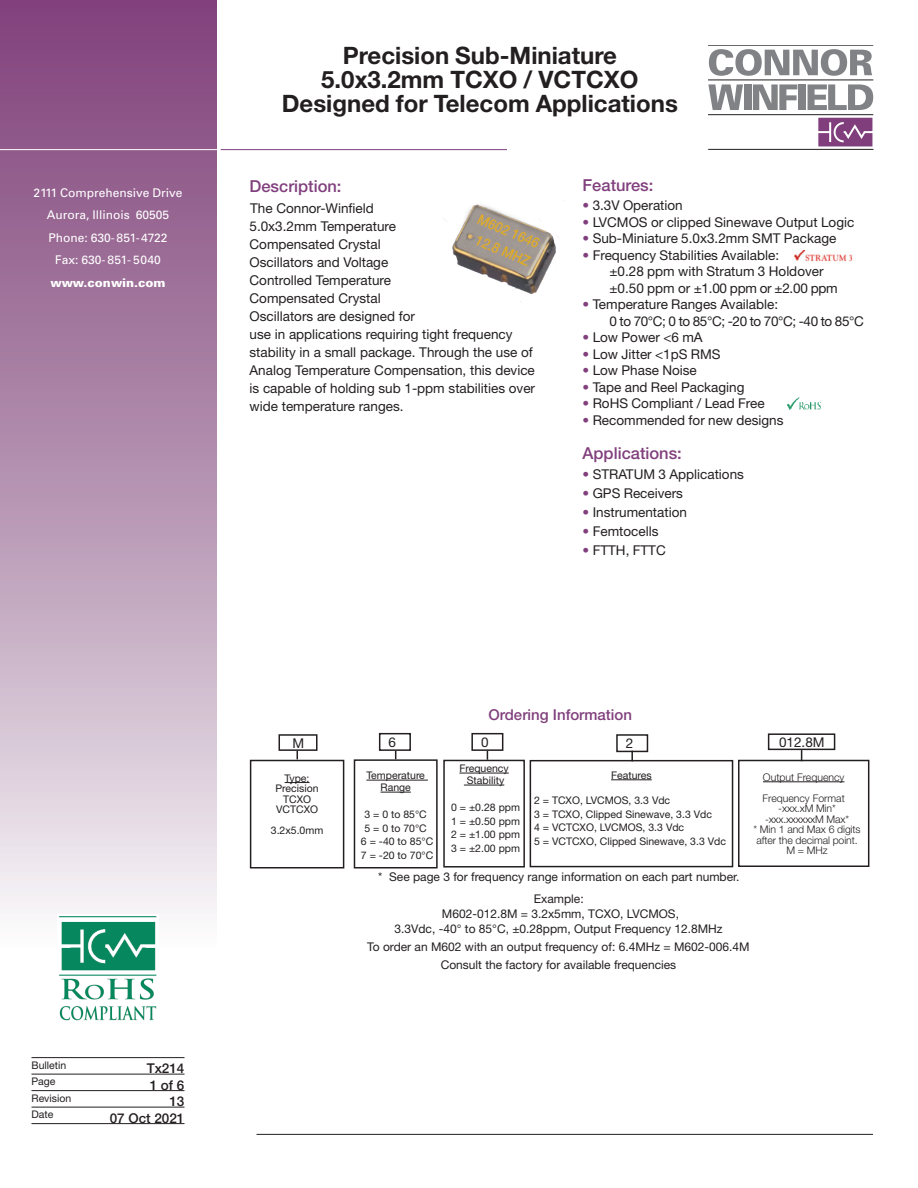
<style>
.page{position:relative;width:918px;height:1188px;background:#fff}
.page>*{position:absolute;margin:0;border:0;box-sizing:border-box;transform-origin:0 0}
.Product_Group{font:700 24px "Helvetica Neue";color:#231f20}
.Subhead_2{font:500 16.5px "Helvetica Neue";color:#81407d}
.Subhead_2_Centered{font:500 15px "Helvetica Neue";color:#81407d}
.Bullet_9_11{font:13.5px/16.5px "Helvetica Neue";color:#231f20}
.Body_text_9_12{font:13.5px/18px "Helvetica Neue";color:#231f20}
.ID_2{font:500 13.5px "Helvetica Neue";color:#231f20}
.Body_text_9_12-2{font:12px/15px "Helvetica Neue";color:#231f20;text-align:center}
.t1{font:12px "Univers";color:#fff}
.t2{font:900 12px "Univers";color:#fff}
.Body_text_9_12-3{font:10.5px/10.5px "Helvetica Neue";color:#231f20;text-align:center}
.Body_text_9_12-4{font:300 10.5px/10.5px "Helvetica Neue";letter-spacing:-.01em;color:#231f20;text-align:center}
.ID_1{font:10.5px "Helvetica Neue";color:#231f20}
.s1{color:#81407d}
</style>
<div class="page">
<hr style="left:256px;top:1134px;width:617px;height:1px;background:#231f20">
<img style="left:0;top:0;width:216px;height:1125px">
<svg style="left:709px;top:49px;width:163px;height:27px"></svg>
<svg style="left:708px;top:84px;width:35px;height:26px"></svg>
<div style="left:744px;top:84px;width:7px;height:26px;background:#808285"></div>
<svg style="left:753px;top:84px;width:44px;height:26px"></svg>
<div style="left:799px;top:84px;width:7px;height:26px;background:#808285"></div>
<svg style="left:808px;top:84px;width:65px;height:26px"></svg>
<hr style="left:708px;top:45px;width:165px;height:1px;background:#231f20">
<hr style="left:708px;top:80px;width:165px;height:1px;background:#231f20">
<hr style="left:708px;top:114px;width:165px;height:1px;background:#231f20">
<svg style="left:818px;top:118px;width:54px;height:28px"></svg>
<hr style="left:708px;top:149px;width:165px;height:1px;background:#231f20">
<hr style="left:220px;top:149px;width:287px;height:1px;background:#81407d">
<hr style="left:0;top:149px;width:220px;height:1px;background:#fff">
<hr style="left:32px;top:1057px;width:152px;height:1px;background:#231f20">
<hr style="left:32px;top:1074px;width:152px;height:1px;background:#231f20">
<hr style="left:32px;top:1090px;width:152px;height:1px;background:#231f20">
<hr style="left:32px;top:1107px;width:152px;height:1px;background:#231f20">
<hr style="left:32px;top:1123px;width:152px;height:1px;background:#231f20">
<img style="left:58px;top:914px;width:100px;height:109px">
<svg style="left:285px;top:782px;width:25px;height:1px"></svg>
<div style="left:250px;top:760px;width:94px;height:108px;border:2px solid #231f20"></div>
<hr style="left:763px;top:782px;width:81px;height:1px;background:#231f20">
<div style="left:738px;top:760px;width:131px;height:107px;border:2px solid #231f20"></div>
<div style="left:279px;top:734px;width:39px;height:17px;border:2px solid #231f20"></div>
<div style="left:768px;top:733px;width:67px;height:17px;border:2px solid #231f20"></div>
<img style="left:444px;top:204px;width:115px;height:98px">
<img style="left:787px;top:398px;width:34px;height:12px">
<hr style="left:611px;top:780px;width:41px;height:1px;background:#231f20">
<div style="left:530px;top:760px;width:203px;height:107px;border:2px solid #231f20"></div>
<hr style="left:366px;top:780px;width:62px;height:1px;background:#231f20">
<hr style="left:381px;top:792px;width:30px;height:1px;background:#231f20">
<div style="left:354px;top:759px;width:84px;height:109px;border:2px solid #231f20"></div>
<hr style="left:459px;top:773px;width:50px;height:1px;background:#231f20">
<hr style="left:464px;top:785px;width:40px;height:1px;background:#231f20">
<div style="left:443px;top:760px;width:82px;height:108px;border:2px solid #231f20"></div>
<div style="left:616px;top:734px;width:32px;height:18px;border:2px solid #231f20"></div>
<div style="left:379px;top:733px;width:32px;height:18px;border:2px solid #231f20"></div>
<div style="left:471px;top:733px;width:32px;height:18px;border:2px solid #231f20"></div>
<svg style="left:631px;top:751px;width:2px;height:10px"></svg>
<img style="left:794px;top:250px;width:59px;height:12px">
<p class="t1" style="left:33px;top:185px;width:151px">2111 Comprehensive Drive</p>
<p class="t1" style="left:47px;top:208px;width:124px">Aurora, Illinois 60505</p>
<p class="t1" style="left:49px;top:230px;width:120px">Phone: 630-851-4722</p>
<p class="t1" style="left:55px;top:253px;width:107px">Fax: 630- 851- 5040</p>
<p class="t2" style="left:50px;top:275px;width:117px">www.conwin.com</p>
<p class="ID_1" style="left:32px;top:1059px;width:36px">Bulletin</p>
<p class="ID_2" style="left:147px;top:1060px;width:39px">Tx214</p>
<p class="ID_1" style="left:32px;top:1075px;width:26px">Page</p>
<p class="ID_2" style="left:150px;top:1077px;width:36px">1 of 6</p>
<p class="ID_1" style="left:32px;top:1092px;width:41px">Revision</p>
<p class="ID_2" style="left:169px;top:1093px;width:17px">13</p>
<p class="ID_1" style="left:32px;top:1108px;width:23px">Date</p>
<p class="ID_2" style="left:110px;top:1110px;width:76px">07 Oct 2021</p>
<p class="Product_Group" style="left:343px;top:40px;width:276px">Precision Sub-Miniature</p>
<p class="Product_Group" style="left:321px;top:64px;width:319px">5.0x3.2mm TCXO / VCTCXO</p>
<p class="Product_Group" style="left:282px;top:88px;width:398px">Designed for Telecom Applications</p>
<p class="Subhead_2" style="left:250px;top:176px;width:94px">Description:</p>
<p class="Body_text_9_12" style="left:250px;top:199px;width:287px">The Connor-Winfield<br>5.0x3.2mm Temperature<br>Compensated Crystal<br>Oscillators and Voltage<br>Controlled Temperature<br>Compensated Crystal<br>Oscillators are designed for<br>use in applications requiring tight frequency stability in a small package. Through the use of<br>Analog Temperature Compensation, this device is capable of holding sub 1-ppm stabilities over wide temperature ranges.</p>
<p class="Subhead_2" style="left:583px;top:175px;width:72px">Features:</p>
<p class="Bullet_9_11" style="left:583px;top:197px;width:102px"><span class="s1">•</span> 3.3V Operation</p>
<p class="Bullet_9_11" style="left:583px;top:213px;width:273px"><span class="s1">•</span> LVCMOS or clipped Sinewave Output Logic</p>
<p class="Bullet_9_11" style="left:583px;top:230px;width:255px"><span class="s1">•</span> Sub-Miniature 5.0x3.2mm SMT Package</p>
<p class="Bullet_9_11" style="left:610px;top:246px;width:230px;text-indent:-27px"><span class="s1">•</span> Frequency Stabilities Available:<br>±0.28 ppm with Stratum 3 Holdover ±0.50 ppm or ±1.00 ppm or ±2.00 ppm</p>
<p class="Bullet_9_11" style="left:610px;top:296px;width:256px;text-indent:-27px"><span class="s1">•</span> Temperature Ranges Available:<br>0 to 70°C; 0 to 85°C; -20 to 70°C; -40 to 85°C</p>
<p class="Bullet_9_11" style="left:583px;top:329px;width:122px"><span class="s1">•</span> Low Power &lt;6 mA</p>
<p class="Bullet_9_11" style="left:583px;top:345px;width:140px"><span class="s1">•</span> Low Jitter &lt;1pS RMS</p>
<p class="Bullet_9_11" style="left:583px;top:362px;width:116px"><span class="s1">•</span> Low Phase Noise</p>
<p class="Bullet_9_11" style="left:583px;top:378px;width:164px"><span class="s1">•</span> Tape and Reel Packaging</p>
<p class="Bullet_9_11" style="left:583px;top:395px;width:184px"><span class="s1">•</span> RoHS Compliant / Lead Free</p>
<p class="Bullet_9_11" style="left:583px;top:411px;width:203px"><span class="s1">•</span> Recommended for new designs</p>
<p class="Subhead_2" style="left:583px;top:444px;width:101px">Applications:</p>
<p class="Bullet_9_11" style="left:583px;top:465px;width:163px"><span class="s1">•</span> STRATUM 3 Applications</p>
<p class="Bullet_9_11" style="left:583px;top:485px;width:102px"><span class="s1">•</span> GPS Receivers</p>
<p class="Bullet_9_11" style="left:583px;top:504px;width:106px"><span class="s1">•</span> Instrumentation</p>
<p class="Bullet_9_11" style="left:583px;top:523px;width:77px"><span class="s1">•</span> Femtocells</p>
<p class="Bullet_9_11" style="left:583px;top:542px;width:85px"><span class="s1">•</span> FTTH, FTTC</p>
<p class="Subhead_2_Centered" style="left:488px;top:706px;width:145px">Ordering Information</p>
<p class="Body_text_9_12" style="left:389px;top:733px;width:9px">6</p>
<p class="Body_text_9_12" style="left:481px;top:733px;width:9px">0</p>
<p class="Body_text_9_12" style="left:626px;top:734px;width:9px">2</p>
<p class="Body_text_9_12" style="left:292px;top:734px;width:13px">M</p>
<p class="Body_text_9_12" style="left:779px;top:733px;width:47px">012.8M</p>
<p class="Body_text_9_12-3" style="left:276px;top:772px;width:45px">Type:<br>Precision</p>
<p class="Body_text_9_12-3" style="left:283px;top:793px;width:30px">TCXO</p>
<p class="Body_text_9_12-3" style="left:276px;top:804px;width:44px">VCTCXO</p>
<p class="Body_text_9_12-3" style="left:271px;top:825px;width:54px">3.2x5.0mm</p>
<p class="Body_text_9_12-3" style="left:366px;top:770px;width:60px">Temperature</p>
<p class="Body_text_9_12-3" style="left:381px;top:782px;width:32px">Range</p>
<p class="Body_text_9_12-3" style="left:364px;top:809px;width:64px">3 = 0 to 85°C</p>
<p class="Body_text_9_12-3" style="left:364px;top:822px;width:64px">5 = 0 to 70°C</p>
<p class="Body_text_9_12-3" style="left:361px;top:836px;width:74px">6 = -40 to 85°C</p>
<p class="Body_text_9_12-3" style="left:361px;top:849px;width:74px">7 = -20 to 70°C</p>
<p class="Body_text_9_12-3" style="left:459px;top:763px;width:51px">Frequency</p>
<p class="Body_text_9_12-3" style="left:467px;top:775px;width:39px">Stability</p>
<p class="Body_text_9_12-3" style="left:451px;top:802px;width:71px">0 = ±0.28 ppm</p>
<p class="Body_text_9_12-3" style="left:451px;top:815px;width:71px">1 = ±0.50 ppm</p>
<p class="Body_text_9_12-3" style="left:451px;top:829px;width:71px">2 = ±1.00 ppm</p>
<p class="Body_text_9_12-3" style="left:451px;top:842px;width:71px">3 = ±2.00 ppm</p>
<p class="Body_text_9_12-3" style="left:611px;top:770px;width:42px">Features</p>
<p class="Body_text_9_12-3" style="left:534px;top:795px;width:138px">2 = TCXO, LVCMOS, 3.3 Vdc</p>
<p class="Body_text_9_12-3" style="left:534px;top:809px;width:180px">3 = TCXO, Clipped Sinewave, 3.3 Vdc</p>
<p class="Body_text_9_12-3" style="left:534px;top:822px;width:152px">4 = VCTCXO, LVCMOS, 3.3 Vdc</p>
<p class="Body_text_9_12-3" style="left:534px;top:836px;width:194px">5 = VCTCXO, Clipped Sinewave, 3.3 Vdc</p>
<p class="Body_text_9_12-4" style="left:763px;top:772px;width:83px">Output Frequency</p>
<p class="Body_text_9_12-4" style="left:763px;top:793px;width:84px">Frequency Format</p>
<p class="Body_text_9_12-4" style="left:778px;top:803px;width:59px">-xxx.xM Min*</p>
<p class="Body_text_9_12-4" style="left:765px;top:814px;width:86px">-xxx.xxxxxxM Max*</p>
<p class="Body_text_9_12-4" style="left:754px;top:824px;width:109px">* Min 1 and Max 6 digits after the decimal point.<br>M = MHz</p>
<p class="Body_text_9_12-2" style="left:378px;top:869px;width:363px">* See page 3 for frequency range information on each part number.</p>
<p class="Body_text_9_12-2" style="left:534px;top:891px;width:51px">Example:</p>
<p class="Body_text_9_12-2" style="left:395px;top:906px;width:330px">M602-012.8M = 3.2x5mm, TCXO, LVCMOS,<br>3.3Vdc, -40° to 85°C, ±0.28ppm, Output Frequency 12.8MHz</p>
<p class="Body_text_9_12-2" style="left:367px;top:938px;width:384px;line-height:18px">To order an M602 with an output frequency of: 6.4MHz = M602-006.4M<br>Consult the factory for available frequencies</p>
</div>
